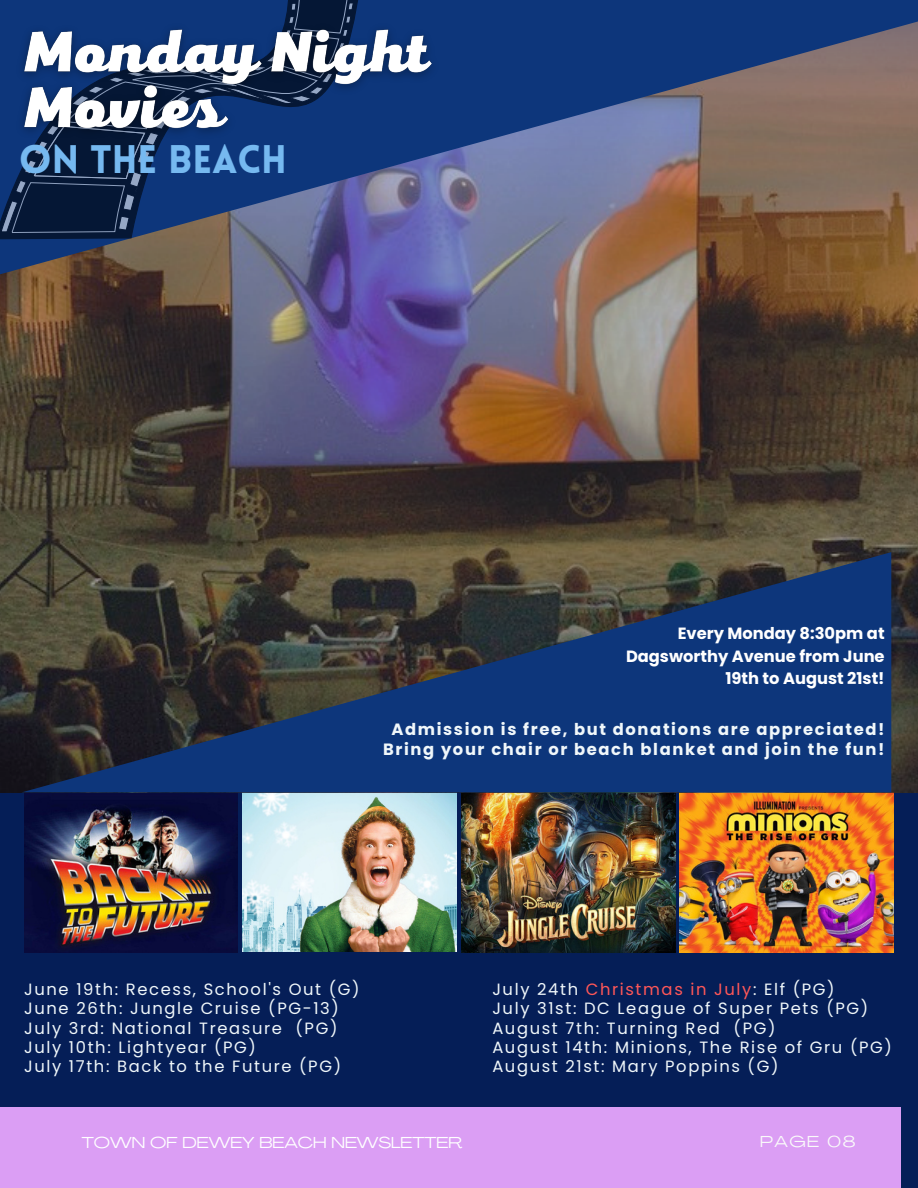
<style>
.page{position:relative;width:918px;height:1188px;background:#051e57}
.page>*{position:absolute;margin:0;border:0;box-sizing:border-box;transform-origin:0 0}
.t1{font:900 39px "Lovelo";color:#76b9f0}
.t2{font:16.35px/19.2px "Poppins";letter-spacing:.1em;color:#f0f7fa}
.t3{font:700 16.35px/19.2px "Poppins";letter-spacing:.1em;color:#f0f7fa;text-align:center}
.t4{font:700 16.35px/22.2px "Poppins";color:#fff;text-align:right}
.t5{font:15.6px "Agrandir Grand";color:#fff}
.t6{font:15.6px "Agrandir Grand";letter-spacing:.1em;color:#fafafa}
.s1{color:#ff5757}
</style>
<div class="page">
<img style="left:24px;top:793px;width:214px;height:159px">
<img style="left:462px;top:793px;width:213px;height:159px">
<img style="left:242px;top:793px;width:214px;height:159px">
<img style="left:680px;top:793px;width:214px;height:159px">
<img style="left:0;top:418px;width:918px;height:375px">
<img style="left:0;top:276px;width:918px;height:142px">
<svg style="left:22px;top:552px;width:869px;height:240px;background:#263956"></svg>
<svg style="left:0;top:0;width:918px;height:276px;background:#5e5e75"></svg>
<svg style="left:0;top:238px;width:361px;height:29px;background:#605765"></svg>
<svg style="left:0;top:0;width:357px;height:258px;background:#4d536c"></svg>
<svg style="left:5px;top:238px;width:348px;height:9px;background:#4e556f"></svg>
<svg style="left:2px;top:0;width:359px;height:238px;background:#253c6b"></svg>
<div style="left:0;top:1107px;width:901px;height:81px;background:#db9ef4"></div>
<img style="left:9px;top:1px;width:438px;height:155px">
<h1 class="t1" style="left:19px;top:144px;width:269px">ON THE BEACH</h1>
<p class="t4" style="left:626px;top:623px;width:260px">Every Monday 8:30pm at<br>Dagsworthy Avenue from June<br>19th to August 21st!</p>
<p class="t3" style="left:383px;top:720px;width:503px">Admission is free, but donations are appreciated!<br>Bring your chair or beach blanket and join the fun!</p>
<p class="t2" style="left:24px;top:980px;width:337px">June 19th: Recess, School's Out (G)<br>June 26th: Jungle Cruise (PG-13)<br>July 3rd: National Treasure (PG)<br>July 10th: Lightyear (PG)<br>July 17th: Back to the Future (PG)</p>
<p class="t2" style="left:492px;top:980px;width:401px">July 24th <span class="s1">Christmas in July</span>: Elf (PG)<br>July 31st: DC League of Super Pets (PG)<br>August 7th: Turning Red (PG)<br>August 14th: Minions, The Rise of Gru (PG)<br>August 21st: Mary Poppins (G)</p>
<p class="t5" style="left:82px;top:1136px;width:382px">TOWN OF DEWEY BEACH NEWSLETTER</p>
<p class="t6" style="left:760px;top:1135px;width:97px">PAGE 08</p>
</div>
